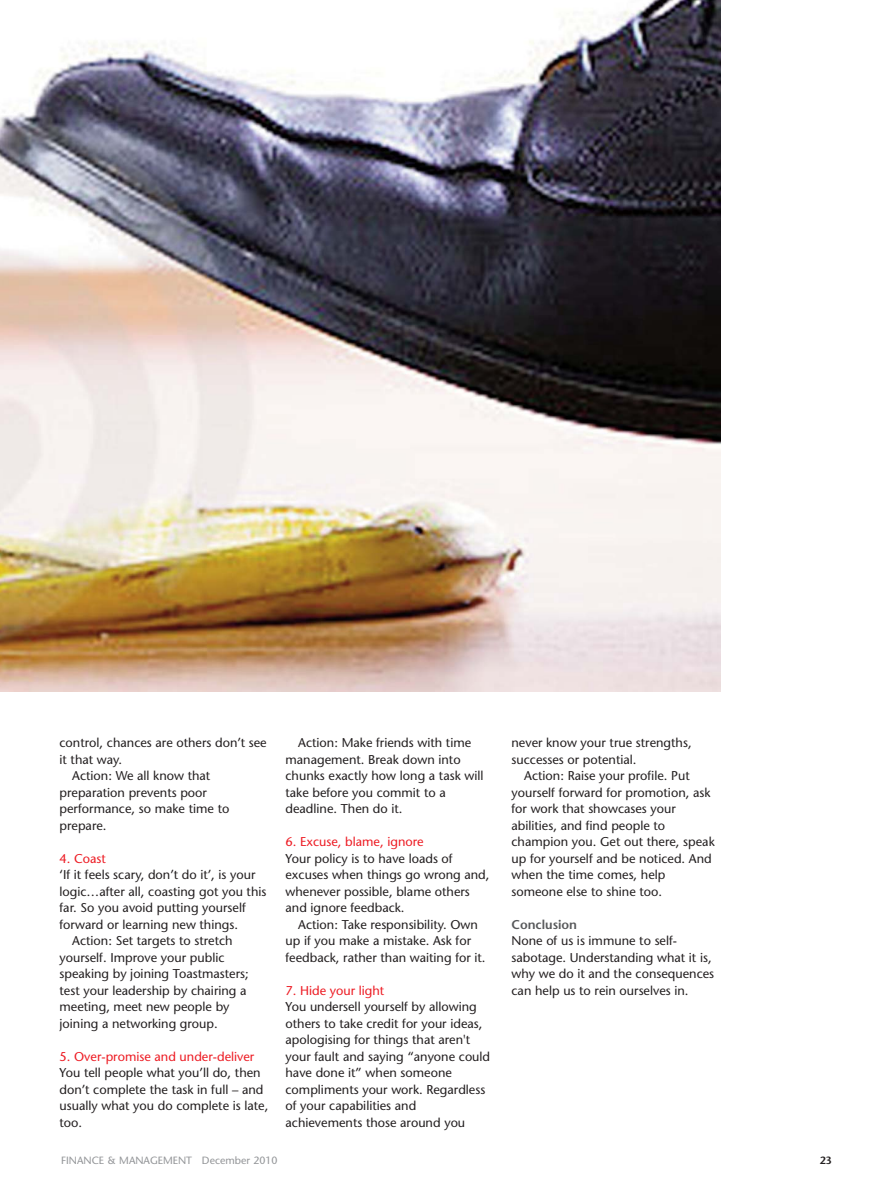
<style>
.page{position:relative;width:893px;height:1191px;background:#fff}
.page>*{position:absolute;margin:0;border:0;box-sizing:border-box;transform-origin:0 0}
.t1{font:12.75px/16.5px "Stone Sans";color:#231f20}
.t2{font:12.75px "Stone Sans";color:#ed1c24}
.t3{font:600 12.75px "Stone Sans";color:#58595b}
.t4{font:10.5px "Stone Sans";color:#939598}
.t5{font:600 10.5px "Stone Sans";color:#231f20}
</style>
<div class="page">
<img style="left:0;top:0;width:720px;height:692px">
<p class="t1" style="left:60px;top:736px;width:209px">control, chances are others don’t see</p>
<p class="t1" style="left:60px;top:752px;width:64px">it that way.</p>
<p class="t1" style="left:72px;top:769px;width:140px">Action: We all know that</p>
<p class="t1" style="left:60px;top:785px;width:149px">preparation prevents poor</p>
<p class="t1" style="left:60px;top:802px;width:171px">performance, so make time to</p>
<p class="t1" style="left:60px;top:818px;width:49px">prepare.</p>
<p class="t2" style="left:60px;top:853px;width:48px">4. Coast</p>
<p class="t1" style="left:60px;top:868px;width:198px">‘If it feels scary, don’t do it’, is your</p>
<p class="t1" style="left:60px;top:884px;width:208px">logic…after all, coasting got you this</p>
<p class="t1" style="left:60px;top:901px;width:188px">far. So you avoid putting yourself</p>
<p class="t1" style="left:60px;top:917px;width:180px">forward or learning new things.</p>
<p class="t1" style="left:72px;top:934px;width:162px">Action: Set targets to stretch</p>
<p class="t1" style="left:60px;top:950px;width:167px">yourself. Improve your public</p>
<p class="t1" style="left:60px;top:967px;width:191px">speaking by joining Toastmasters;</p>
<p class="t1" style="left:60px;top:983px;width:189px">test your leadership by chairing a</p>
<p class="t1" style="left:60px;top:1000px;width:172px">meeting, meet new people by</p>
<p class="t1" style="left:60px;top:1016px;width:160px">joining a networking group.</p>
<p class="t2" style="left:60px;top:1051px;width:196px">5. Over-promise and under-deliver</p>
<p class="t1" style="left:60px;top:1066px;width:210px">You tell people what you’ll do, then don’t complete the task in full – and usually what you do complete is late, too.</p>
<p class="t1" style="left:285px;top:736px;width:199px;text-indent:13px">Action: Make friends with time management. Break down into chunks exactly how long a task will take before you commit to a deadline. Then do it.</p>
<p class="t2" style="left:285px;top:837px;width:140px">6. Excuse, blame, ignore</p>
<p class="t1" style="left:285px;top:851px;width:206px">Your policy is to have loads of excuses when things go wrong and, whenever possible, blame others and ignore feedback.</p>
<p class="t1" style="left:285px;top:917px;width:202px;text-indent:13px">Action: Take responsibility. Own up if you make a mistake. Ask for feedback, rather than waiting for it.</p>
<p class="t2" style="left:285px;top:985px;width:100px">7. Hide your light</p>
<p class="t1" style="left:285px;top:1000px;width:206px">You undersell yourself by allowing others to take credit for your ideas, apologising for things that aren't your fault and saying “anyone could have done it” when someone compliments your work. Regardless of your capabilities and achievements those around you</p>
<p class="t1" style="left:511px;top:736px;width:182px">never know your true strengths, successes or potential.</p>
<p class="t1" style="left:511px;top:769px;width:205px;text-indent:13px">Action: Raise your profile. Put yourself forward for promotion, ask for work that showcases your abilities, and find people to champion you. Get out there, speak up for yourself and be noticed. And when the time comes, help someone else to shine too.</p>
<p class="t3" style="left:511px;top:919px;width:67px">Conclusion</p>
<p class="t1" style="left:511px;top:934px;width:204px">None of us is immune to self&shy;sabotage. Understanding what it is, why we do it and the consequences can help us to rein ourselves in.</p>
<p class="t4" style="left:61px;top:1156px;width:218px">FINANCE &amp; MANAGEMENT December 2010</p>
<p class="t5" style="left:820px;top:1156px;width:14px">23</p>
</div>
